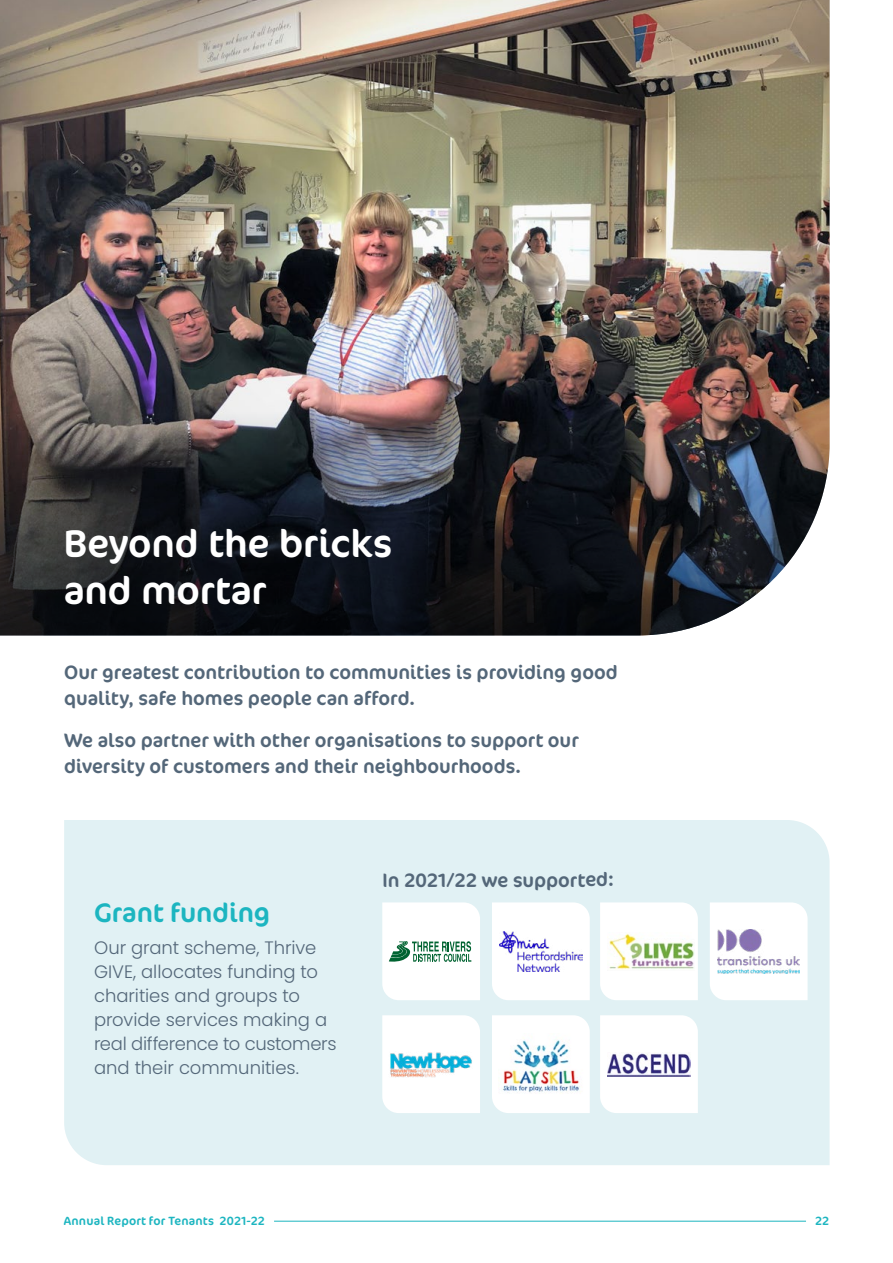
<style>
.page{position:relative;width:893px;height:1263px;background:#fff}
.page>*{position:absolute;margin:0;border:0;box-sizing:border-box;transform-origin:0 0}
.t1{font:39px/46.8px "Cocon";letter-spacing:-.005em;color:#fff}
.t2{font:27px "Cocon";color:#1cb5c0}
.t3{font:19.5px/25.5px "Cocon";color:#546779}
.t4{font:300 18px/24px "Poppins";color:#546779}
.t5{font:12px "Cocon";letter-spacing:.015em;color:#1cb5c0}
</style>
<div class="page">
<div style="left:64px;top:820px;width:766px;height:345px;background:#e1f1f4"></div>
<img style="left:0;top:0;width:830px;height:333px">
<img style="left:0;top:333px;width:830px;height:302px">
<svg style="left:382px;top:902px;width:98px;height:98px"></svg>
<svg style="left:382px;top:1015px;width:98px;height:98px"></svg>
<img style="left:389px;top:1051px;width:84px;height:26px">
<svg style="left:710px;top:902px;width:98px;height:98px"></svg>
<img style="left:717px;top:929px;width:83px;height:44px">
<svg style="left:600px;top:902px;width:98px;height:98px"></svg>
<img style="left:608px;top:933px;width:86px;height:37px">
<svg style="left:600px;top:1015px;width:98px;height:98px"></svg>
<img style="left:608px;top:1052px;width:82px;height:25px">
<svg style="left:492px;top:902px;width:98px;height:98px"></svg>
<img style="left:499px;top:931px;width:84px;height:40px">
<svg style="left:492px;top:1015px;width:98px;height:98px"></svg>
<img style="left:498px;top:1033px;width:86px;height:62px">
<hr style="left:274px;top:1221px;width:532px;height:1px;background:#1cb5c0">
<h1 class="t1" style="left:64px;top:519px;width:330px">Beyond the bricks and mortar</h1>
<p class="t3" style="left:64px;top:659px;width:555px">Our greatest contribution to communities is providing good quality, safe homes people can afford.</p>
<p class="t3" style="left:64px;top:727px;width:516px">We also partner with other organisations to support our diversity of customers and their neighbourhoods.</p>
<h2 class="t2" style="left:94px;top:887px;width:178px">Grant funding</h2>
<p class="t4" style="left:94px;top:936px;width:244px">Our grant scheme, Thrive<br>GIVE, allocates funding to charities and groups to provide services making a real difference to customers and their communities.</p>
<p class="t3" style="left:382px;top:866px;width:234px">In 2021/22 we supported:</p>
<p class="t5" style="left:64px;top:1209px;width:203px">Annual Report for Tenants 2021-22</p>
<p class="t5" style="left:815px;top:1209px;width:16px">22</p>
</div>
